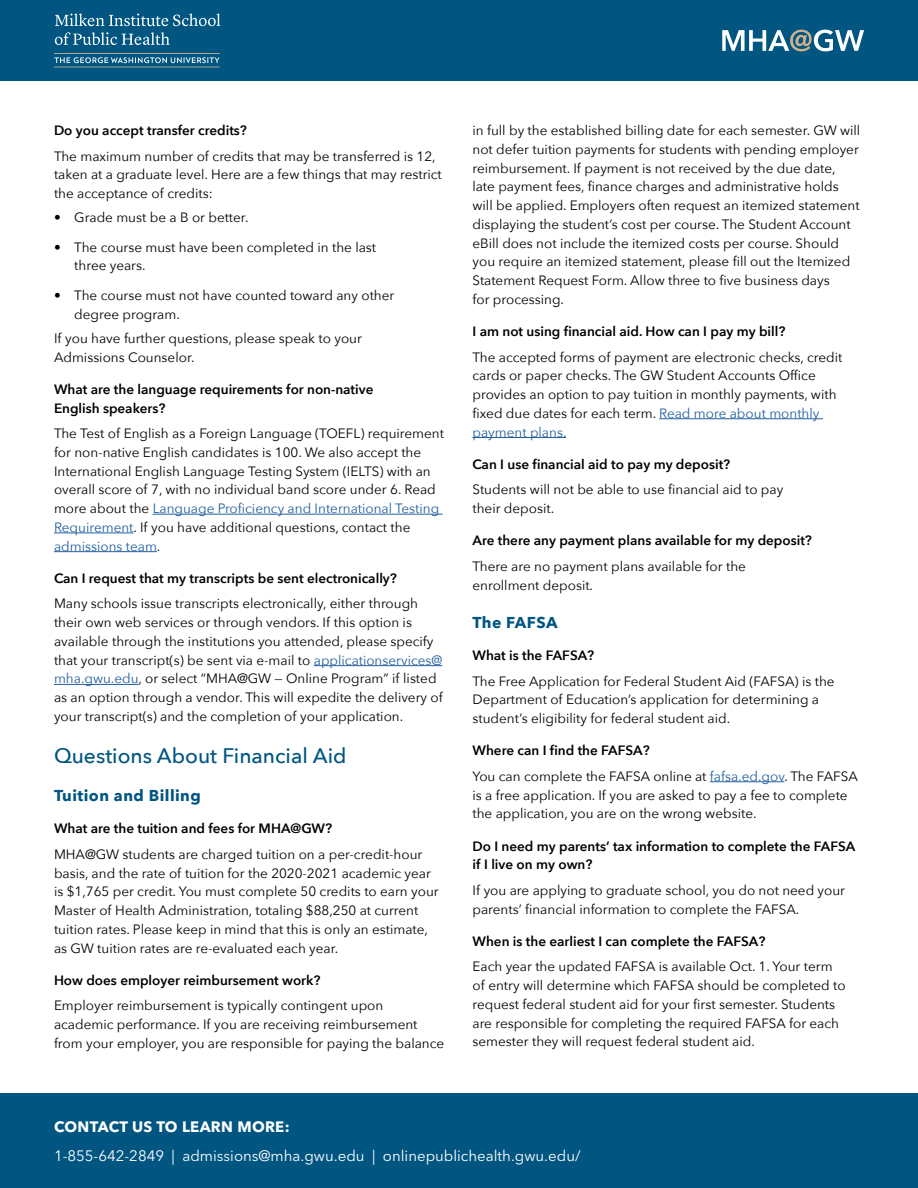
<style>
.page{position:relative;width:918px;height:1188px;background:#fff}
.page>*{position:absolute;margin:0;border:0;box-sizing:border-box;transform-origin:0 0}
.t1{font:500 21px "Avenir Next";color:#005581}
.t2{font:700 15.75px "Avenir Next";letter-spacing:.03em;color:#005581}
.t3{font:15px "Avenir Next LT Pro";color:#fff}
.t4{font:700 15px "Avenir Next LT Pro";letter-spacing:.02em;color:#fff}
.t5{font:13.5px/18.8px "Avenir Next";color:#000}
.t6{font:600 13.5px/18.8px "Avenir Next";color:#000}
.s1{color:#215e9e}
.s2{font-weight:600}
</style>
<div class="page">
<hr style="left:153px;top:514px;width:290px;height:1px;background:#215e9e">
<hr style="left:54px;top:533px;width:80px;height:1px;background:#215e9e">
<hr style="left:54px;top:551px;width:103px;height:1px;background:#215e9e">
<hr style="left:314px;top:665px;width:128px;height:1px;background:#215e9e">
<hr style="left:54px;top:684px;width:85px;height:1px;background:#215e9e">
<hr style="left:659px;top:418px;width:164px;height:1px;background:#215e9e">
<hr style="left:472px;top:437px;width:94px;height:1px;background:#215e9e">
<hr style="left:710px;top:781px;width:74px;height:1px;background:#215e9e">
<div style="left:0;top:1094px;width:918px;height:94px;background:#005581"></div>
<div style="left:0;top:0;width:918px;height:81px;background:#005581"></div>
<svg style="left:54px;top:57px;width:166px;height:6px"></svg>
<hr style="left:54px;top:67px;width:166px;height:1px;background:#c8b18b">
<hr style="left:54px;top:53px;width:166px;height:1px;background:#c8b18b">
<svg style="left:55px;top:14px;width:165px;height:12px"></svg>
<svg style="left:55px;top:32px;width:115px;height:13px"></svg>
<svg style="left:722px;top:30px;width:142px;height:21px"></svg>
<p class="t6" style="left:54px;top:121px;width:194px">Do you accept transfer credits?</p>
<p class="t5" style="left:54px;top:146px;width:389px">The maximum number of credits that may be transferred is 12, taken at a graduate level. Here are a few things that may restrict the acceptance of credits:</p>
<p class="t5" style="left:54px;top:208px;width:196px">• Grade must be a B or better.</p>
<p class="t5" style="left:74px;top:237px;width:303px;text-indent:-20px">• The course must have been completed in the last three years.</p>
<p class="t5" style="left:74px;top:285px;width:322px;text-indent:-20px">• The course must not have counted toward any other degree program.</p>
<p class="t5" style="left:54px;top:328px;width:310px">If you have further questions, please speak to your<br>Admissions Counselor.</p>
<p class="t6" style="left:54px;top:379px;width:321px">What are the language requirements for non-native<br>English speakers?</p>
<p class="t5" style="left:54px;top:424px;width:392px">The Test of English as a Foreign Language (TOEFL) requirement for non-native English candidates is 100. We also accept the International English Language Testing System (IELTS) with an overall score of 7, with no individual band score under 6. Read more about the <span class="s1">Language Proficiency and International Testing Requirement</span>. If you have additional questions, contact the <span class="s1">admissions team</span>.</p>
<p class="t6" style="left:54px;top:569px;width:344px">Can I request that my transcripts be sent electronically?</p>
<p class="t5" style="left:54px;top:594px;width:390px">Many schools issue transcripts electronically, either through their own web services or through vendors. If this option is available through the institutions you attended, please specify that your transcript(s) be sent via e-mail to <span class="s1">applicationservices@ mha.gwu.edu</span>, or select “MHA@GW — Online Program” if listed as an option through a vendor. This will expedite the delivery of your transcript(s) and the completion of your application.</p>
<h1 class="t1" style="left:54px;top:738px;width:294px">Questions About Financial Aid</h1>
<p class="t2" style="left:54px;top:782px;width:148px">Tuition and Billing</p>
<p class="t6" style="left:54px;top:819px;width:280px">What are the tuition and fees for MHA@GW?</p>
<p class="t5" style="left:54px;top:844px;width:386px">MHA@GW students are charged tuition on a per-credit-hour basis, and the rate of tuition for the 2020-2021 academic year is $1,765 per credit. You must complete 50 credits to earn your Master of Health Administration, totaling $88,250 at current tuition rates. Please keep in mind that this is only an estimate, as GW tuition rates are re-evaluated each year.</p>
<p class="t6" style="left:54px;top:970px;width:268px">How does employer reimbursement work?</p>
<p class="t5" style="left:54px;top:996px;width:392px">Employer reimbursement is typically contingent upon academic performance. If you are receiving reimbursement from your employer, you are responsible for paying the balance</p>
<p class="t5" style="left:472px;top:120px;width:389px">in full by the established billing date for each semester. GW will not defer tuition payments for students with pending employer reimbursement. If payment is not received by the due date, late payment fees, finance charges and administrative holds will be applied. Employers often request an itemized statement displaying the student’s cost per course. The Student Account eBill does not include the itemized costs per course. Should you require an itemized statement, please fill out the Itemized Statement Request Form. Allow three to five business days<br>for processing.</p>
<p class="t6" style="left:472px;top:322px;width:315px">I am not using financial aid. How can I pay my bill?</p>
<p class="t5" style="left:472px;top:347px;width:371px">The accepted forms of payment are electronic checks, credit cards or paper checks. The GW Student Accounts Office provides an option to pay tuition in monthly payments, with fixed due dates for each term. <span class="s1">Read more about monthly payment plans.</span></p>
<p class="t6" style="left:472px;top:454px;width:259px">Can I use financial aid to pay my deposit?</p>
<p class="t5" style="left:472px;top:480px;width:312px">Students will not be able to use financial aid to pay their deposit.</p>
<p class="t6" style="left:472px;top:531px;width:341px">Are there any payment plans available for my deposit?</p>
<p class="t5" style="left:472px;top:556px;width:275px">There are no payment plans available for the enrollment deposit.</p>
<p class="t2" style="left:472px;top:609px;width:87px">The FAFSA</p>
<p class="t6" style="left:472px;top:646px;width:123px">What is the FAFSA?</p>
<p class="t5" style="left:472px;top:671px;width:364px">The Free Application for Federal Student Aid (FAFSA) is the<br>Department of Education’s application for determining a student’s eligibility for federal student aid.</p>
<p class="t5" style="left:472px;top:737px;width:387px;line-height:25.5px"><span class="s2">Where can I find the FAFSA?<br></span>You can complete the FAFSA online at <span class="s1">fafsa.ed.gov</span>. The FAFSA</p>
<p class="t5" style="left:472px;top:785px;width:377px">is a free application. If you are asked to pay a fee to complete the application, you are on the wrong website.</p>
<p class="t6" style="left:472px;top:836px;width:384px">Do I need my parents’ tax information to complete the FAFSA if I live on my own?</p>
<p class="t5" style="left:472px;top:880px;width:374px">If you are applying to graduate school, you do not need your parents’ financial information to complete the FAFSA.</p>
<p class="t6" style="left:472px;top:931px;width:295px">When is the earliest I can complete the FAFSA?</p>
<p class="t5" style="left:472px;top:957px;width:375px">Each year the updated FAFSA is available Oct. 1. Your term of entry will determine which FAFSA should be completed to request federal student aid for your first semester. Students are responsible for completing the required FAFSA for each semester they will request federal student aid.</p>
<p class="t4" style="left:54px;top:1117px;width:237px">CONTACT US TO LEARN MORE:</p>
<p class="t3" style="left:54px;top:1147px;width:528px">1-855-642-2849 | admissions@mha.gwu.edu | onlinepublichealth.gwu.edu/</p>
</div>
